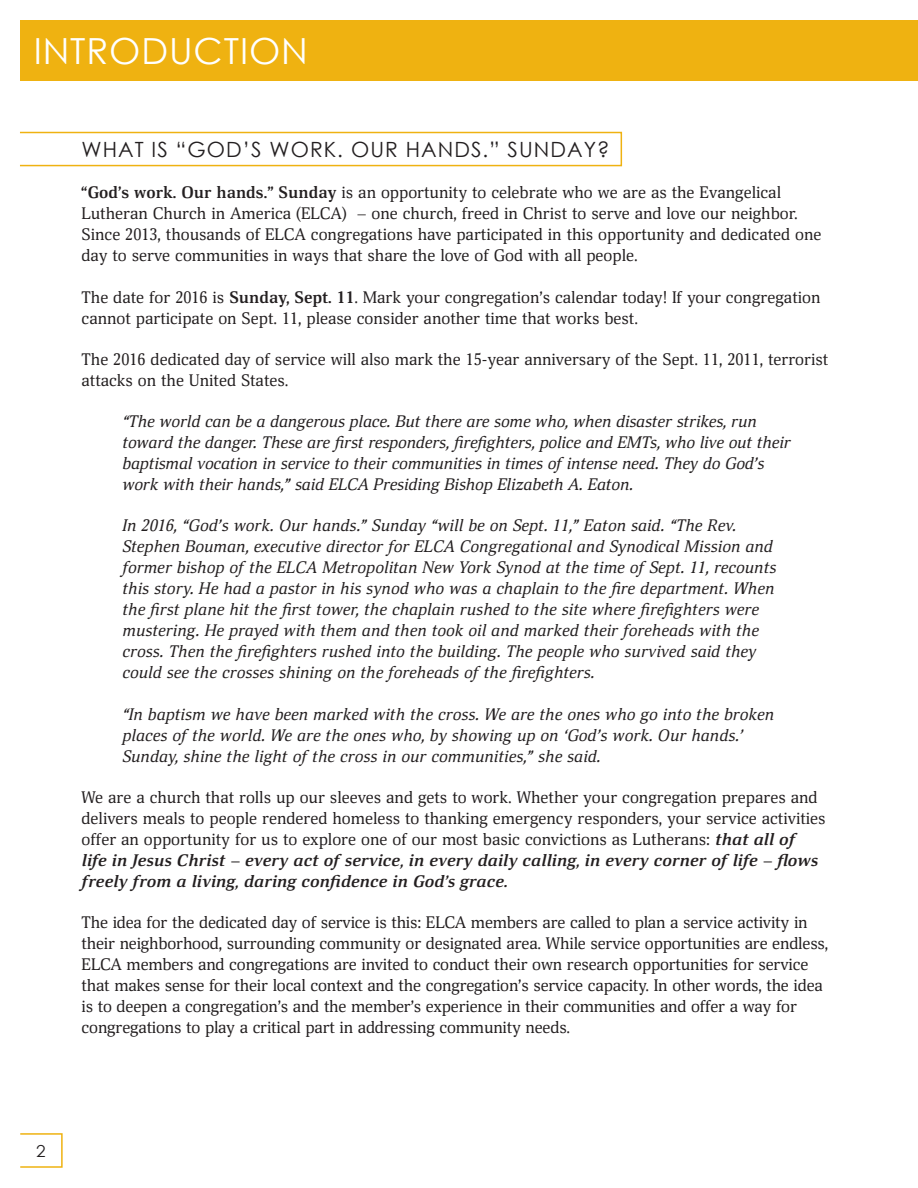
<style>
.page{position:relative;width:918px;height:1188px;background:#fff}
.page>*{position:absolute;margin:0;border:0;box-sizing:border-box;transform-origin:0 0}
.Headings{font:36px "Century Gothic";letter-spacing:.025em;color:#fff}
.Subheads{font:21px "Century Gothic";letter-spacing:.05em;color:#231f20}
.t1{font:16.5px/21px "Deca Serif";color:#231f20}
.t2{font:italic 16.5px/21px "Deca Serif";color:#231f20}
.Headings-2{font:16.5px "Century Gothic";color:#231f20;scale:1.04 1}
.s1{font-weight:700}
.s2{font-weight:700;font-style:italic}
</style>
<div class="page">
<div style="left:20px;top:20px;width:898px;height:61px;background:#efb211"></div>
<div style="left:20px;top:1133px;width:43px;height:35px;border:2px solid #efb211"></div>
<div style="left:19px;top:132px;width:603px;height:34px;border:2px solid #efb211"></div>
<p class="Headings" style="left:34px;top:26px;width:276px">INTRODUCTION</p>
<p class="Subheads" style="left:82px;top:135px;width:529px">WHAT IS “GOD’S WORK. OUR HANDS.” SUNDAY?</p>
<p class="t1" style="left:82px;top:183px;width:742px"><span class="s1">“God’s work. Our hands.” Sunday</span> is an opportunity to celebrate who we are as the Evangelical Lutheran Church in America (ELCA) – one church, freed in Christ to serve and love our neighbor.<br>Since 2013, thousands of ELCA congregations have participated in this opportunity and dedicated one day to serve communities in ways that share the love of God with all people.</p>
<p class="t1" style="left:82px;top:287px;width:740px">The date for 2016 is <span class="s1">Sunday, Sept. 11</span>. Mark your congregation’s calendar today! If your congregation cannot participate on Sept. 11, please consider another time that works best.</p>
<p class="t1" style="left:82px;top:349px;width:748px">The 2016 dedicated day of service will also mark the 15-year anniversary of the Sept. 11, 2011, terrorist attacks on the United States.</p>
<p class="t2" style="left:122px;top:412px;width:670px">“The world can be a dangerous place. But there are some who, when disaster strikes, run toward the danger. These are first responders, firefighters, police and EMTs, who live out their baptismal vocation in service to their communities in times of intense need. They do God’s work with their hands,” said ELCA Presiding Bishop Elizabeth A. Eaton.</p>
<p class="t2" style="left:122px;top:516px;width:656px">In 2016, “God’s work. Our hands.” Sunday “will be on Sept. 11,” Eaton said. “The Rev.<br>Stephen Bouman, executive director for ELCA Congregational and Synodical Mission and former bishop of the ELCA Metropolitan New York Synod at the time of Sept. 11, recounts this story. He had a pastor in his synod who was a chaplain to the fire department. When the first plane hit the first tower, the chaplain rushed to the site where firefighters were mustering. He prayed with them and then took oil and marked their foreheads with the cross. Then the firefighters rushed into the building. The people who survived said they could see the crosses shining on the foreheads of the firefighters.</p>
<p class="t2" style="left:122px;top:704px;width:653px">“In baptism we have been marked with the cross. We are the ones who go into the broken places of the world. We are the ones who, by showing up on ‘God’s work. Our hands.’<br>Sunday, shine the light of the cross in our communities,” she said.</p>
<p class="t1" style="left:82px;top:787px;width:746px">We are a church that rolls up our sleeves and gets to work. Whether your congregation prepares and delivers meals to people rendered homeless to thanking emergency responders, your service activities offer an opportunity for us to explore one of our most basic convictions as Lutherans: <span class="s2">that all of<br>life in Jesus Christ – every act of service, in every daily calling, in every corner of life – flows freely from a living, daring confidence in God’s grace.</span></p>
<p class="t1" style="left:82px;top:913px;width:748px">The idea for the dedicated day of service is this: ELCA members are called to plan a service activity in their neighborhood, surrounding community or designated area. While service opportunities are endless, ELCA members and congregations are invited to conduct their own research opportunities for service that makes sense for their local context and the congregation’s service capacity. In other words, the idea is to deepen a congregation’s and the member’s experience in their communities and offer a way for congregations to play a critical part in addressing community needs.</p>
<p class="Headings-2" style="left:36px;top:1139px;width:11px">2</p>
</div>
